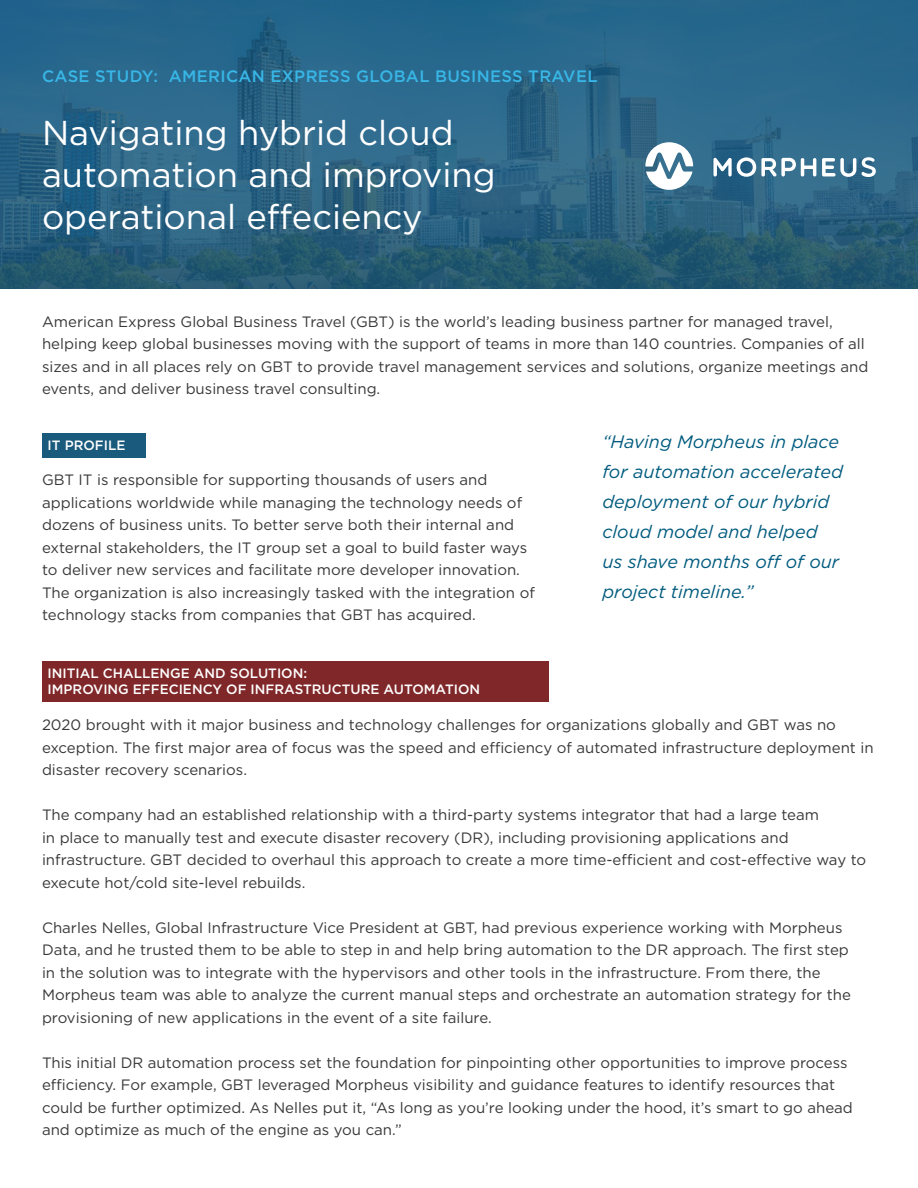
<style>
.page{position:relative;width:918px;height:1188px;background:#fff}
.page>*{position:absolute;margin:0;border:0;box-sizing:border-box;transform-origin:0 0}
.t1{font:34.5px/42px "Gotham";color:#fff}
.t2{font:italic 18px/30px "Gotham";color:#005b7e}
.t3{font:500 16.5px "Gotham";letter-spacing:.02em;color:#38b6e6}
.t4{font:15px/22.5px "Gotham";color:#38383a}
.t5{font:500 13.5px "Gotham";color:#fff}
</style>
<div class="page">
<img style="left:0;top:0;width:918px;height:289px">
<svg style="left:713px;top:157px;width:103px;height:21px"></svg>
<svg style="left:822px;top:156px;width:54px;height:23px"></svg>
<svg style="left:645px;top:142px;width:48px;height:48px"></svg>
<div style="left:42px;top:434px;width:103px;height:24px;background:#195a7d"></div>
<div style="left:42px;top:661px;width:507px;height:40px;background:#802729"></div>
<p class="t3" style="left:42px;top:66px;width:557px">CASE STUDY: AMERICAN EXPRESS GLOBAL BUSINESS TRAVEL</p>
<p class="t1" style="left:42px;top:111px;width:455px">Navigating hybrid cloud automation and improving operational effeciency</p>
<p class="t4" style="left:42px;top:310px;width:828px">American Express Global Business Travel (GBT) is the world’s leading business partner for managed travel, helping keep global businesses moving with the support of teams in more than 140 countries. Companies of all sizes and in all places rely on GBT to provide travel management services and solutions, organize meetings and events, and deliver business travel consulting.</p>
<p class="t5" style="left:48px;top:437px;width:79px">IT PROFILE</p>
<p class="t4" style="left:42px;top:468px;width:494px">GBT IT is responsible for supporting thousands of users and applications worldwide while managing the technology needs of dozens of business units. To better serve both their internal and external stakeholders, the IT group set a goal to build faster ways to deliver new services and facilitate more developer innovation.<br>The organization is also increasingly tasked with the integration of technology stacks from companies that GBT has acquired.</p>
<p class="t5" style="left:48px;top:664px;width:261px">INITIAL CHALLENGE AND SOLUTION:</p>
<p class="t5" style="left:48px;top:681px;width:434px">IMPROVING EFFECIENCY OF INFRASTRUCTURE AUTOMATION</p>
<p class="t2" style="left:602px;top:426px;width:242px">“Having Morpheus in place for automation accelerated deployment of our hybrid cloud model and helped<br>us shave months off of our project timeline.”</p>
<p class="t4" style="left:42px;top:713px;width:833px">2020 brought with it major business and technology challenges for organizations globally and GBT was no exception. The first major area of focus was the speed and efficiency of automated infrastructure deployment in disaster recovery scenarios.</p>
<p class="t4" style="left:42px;top:803px;width:826px">The company had an established relationship with a third-party systems integrator that had a large team<br>in place to manually test and execute disaster recovery (DR), including provisioning applications and infrastructure. GBT decided to overhaul this approach to create a more time-efficient and cost-effective way to execute hot/cold site-level rebuilds.</p>
<p class="t4" style="left:42px;top:916px;width:810px">Charles Nelles, Global Infrastructure Vice President at GBT, had previous experience working with Morpheus Data, and he trusted them to be able to step in and help bring automation to the DR approach. The first step in the solution was to integrate with the hypervisors and other tools in the infrastructure. From there, the Morpheus team was able to analyze the current manual steps and orchestrate an automation strategy for the provisioning of new applications in the event of a site failure.</p>
<p class="t4" style="left:42px;top:1051px;width:812px">This initial DR automation process set the foundation for pinpointing other opportunities to improve process efficiency. For example, GBT leveraged Morpheus visibility and guidance features to identify resources that could be further optimized. As Nelles put it, “As long as you’re looking under the hood, it’s smart to go ahead and optimize as much of the engine as you can.”</p>
</div>
